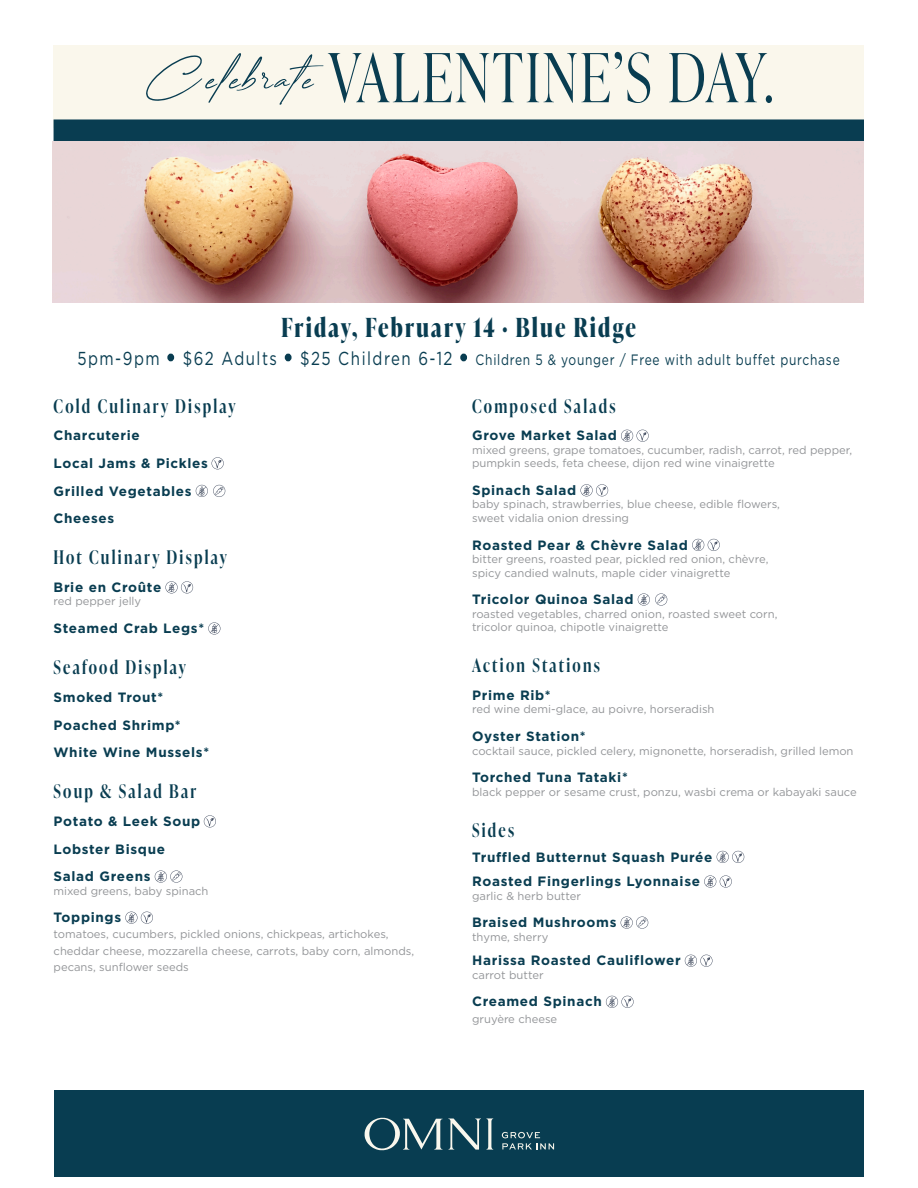
<style>
.page{position:relative;width:918px;height:1188px;background:#fff}
.page>*{position:absolute;margin:0;border:0;box-sizing:border-box;transform-origin:0 0}
.t1{font:300 67.5px "Ivy Presto Display";letter-spacing:.05em;color:#093d51;scale:.8 1}
.DATE{font:700 26.25px "Ivy Presto Display";letter-spacing:.1em;color:#093d51;scale:.8 1}
.SUBHEAD{font:600 18.75px "Ivy Presto Display";letter-spacing:.15em;color:#093d51;scale:.8 1}
.TIME{font:15px "Gotham";letter-spacing:.06em;color:#093d51;scale:.8 1}
.ITEMS{font:700 13.5px "Gotham";letter-spacing:.05em;color:#093d51}
.DESCRIPTION{font:11.25px/13.5px "Gotham";color:#939598}
.s1{font-size:18.75px}
.s2{font-family:"Ivy Presto Display";font-weight:600;font-size:30px}
</style>
<div class="page">
<div style="left:54px;top:1091px;width:810px;height:86px;background:#083d51"></div>
<svg style="left:502px;top:1132px;width:52px;height:17px"></svg>
<svg style="left:364px;top:1118px;width:129px;height:32px"></svg>
<div style="left:54px;top:46px;width:810px;height:82px;background:#faf7ec"></div>
<div style="left:54px;top:119px;width:810px;height:60px;background:#093d51"></div>
<img style="left:53px;top:142px;width:811px;height:160px">
<svg style="left:212px;top:457px;width:12px;height:12px"></svg>
<svg style="left:196px;top:485px;width:29px;height:12px"></svg>
<svg style="left:165px;top:581px;width:28px;height:12px"></svg>
<svg style="left:208px;top:622px;width:12px;height:13px"></svg>
<svg style="left:204px;top:815px;width:12px;height:12px"></svg>
<svg style="left:155px;top:870px;width:27px;height:13px"></svg>
<svg style="left:125px;top:912px;width:28px;height:12px"></svg>
<svg style="left:621px;top:430px;width:28px;height:12px"></svg>
<svg style="left:580px;top:484px;width:28px;height:12px"></svg>
<svg style="left:692px;top:539px;width:28px;height:12px"></svg>
<svg style="left:638px;top:593px;width:29px;height:13px"></svg>
<svg style="left:717px;top:851px;width:27px;height:12px"></svg>
<svg style="left:704px;top:875px;width:28px;height:13px"></svg>
<svg style="left:621px;top:917px;width:27px;height:12px"></svg>
<svg style="left:685px;top:955px;width:27px;height:12px"></svg>
<svg style="left:606px;top:996px;width:28px;height:12px"></svg>
<p class="t1" style="left:146px;top:29px;width:786px"><sup>Celebrate</sup> VALENTINE’S DAY.</p>
<p class="DATE" style="left:281px;top:308px;width:445px">Friday, February 14 · Blue Ridge</p>
<p class="TIME" style="left:77px;top:350px;width:955px"><span class="s1">5pm-9pm</span> <span class="s2">·</span> <span class="s1">$62 Adults</span> <span class="s2">·</span> <span class="s1">$25 Children 6-12</span> <span class="s2">·</span> Children 5 &amp; younger / Free with adult buffet purchase</p>
<p class="SUBHEAD" style="left:54px;top:392px;width:229px">Cold Culinary Display</p>
<p class="ITEMS" style="left:54px;top:427px;width:88px">Charcuterie</p>
<p class="ITEMS" style="left:54px;top:454px;width:156px">Local Jams &amp; Pickles</p>
<p class="ITEMS" style="left:54px;top:482px;width:140px">Grilled Vegetables</p>
<p class="ITEMS" style="left:54px;top:509px;width:62px">Cheeses</p>
<p class="SUBHEAD" style="left:54px;top:544px;width:218px">Hot Culinary Display</p>
<p class="ITEMS" style="left:54px;top:578px;width:109px">Brie en Croûte</p>
<p class="DESCRIPTION" style="left:54px;top:595px;width:89px">red pepper jelly</p>
<p class="ITEMS" style="left:54px;top:619px;width:152px">Steamed Crab Legs*</p>
<p class="SUBHEAD" style="left:54px;top:654px;width:167px">Seafood Display</p>
<p class="ITEMS" style="left:54px;top:688px;width:111px">Smoked Trout*</p>
<p class="ITEMS" style="left:54px;top:716px;width:129px">Poached Shrimp*</p>
<p class="ITEMS" style="left:54px;top:743px;width:157px">White Wine Mussels*</p>
<p class="SUBHEAD" style="left:54px;top:778px;width:180px">Soup &amp; Salad Bar</p>
<p class="ITEMS" style="left:54px;top:812px;width:148px">Potato &amp; Leek Soup</p>
<p class="ITEMS" style="left:54px;top:840px;width:113px">Lobster Bisque</p>
<p class="ITEMS" style="left:54px;top:867px;width:99px">Salad Greens</p>
<p class="DESCRIPTION" style="left:54px;top:884px;width:156px">mixed greens, baby spinach</p>
<p class="ITEMS" style="left:54px;top:909px;width:69px">Toppings</p>
<p class="DESCRIPTION" style="left:54px;top:928px;width:337px">tomatoes, cucumbers, pickled onions, chickpeas, artichokes,</p>
<p class="DESCRIPTION" style="left:54px;top:944px;width:362px">cheddar cheese, mozzarella cheese, carrots, baby corn, almonds,</p>
<p class="DESCRIPTION" style="left:54px;top:960px;width:137px">pecans, sunflower seeds</p>
<p class="SUBHEAD" style="left:472px;top:392px;width:181px">Composed Salads</p>
<p class="ITEMS" style="left:472px;top:427px;width:146px">Grove Market Salad</p>
<p class="DESCRIPTION" style="left:472px;top:443px;width:382px">mixed greens, grape tomatoes, cucumber, radish, carrot, red pepper, pumpkin seeds, feta cheese, dijon red wine vinaigrette</p>
<p class="ITEMS" style="left:472px;top:481px;width:106px">Spinach Salad</p>
<p class="DESCRIPTION" style="left:472px;top:497px;width:310px">baby spinach, strawberries, blue cheese, edible flowers, sweet vidalia onion dressing</p>
<p class="ITEMS" style="left:472px;top:536px;width:217px">Roasted Pear &amp; Chèvre Salad</p>
<p class="DESCRIPTION" style="left:472px;top:552px;width:298px">bitter greens, roasted pear, pickled red onion, chèvre, spicy candied walnuts, maple cider vinaigrette</p>
<p class="ITEMS" style="left:472px;top:590px;width:163px">Tricolor Quinoa Salad</p>
<p class="DESCRIPTION" style="left:472px;top:607px;width:307px">roasted vegetables, charred onion, roasted sweet corn, tricolor quinoa, chipotle vinaigrette</p>
<p class="SUBHEAD" style="left:472px;top:652px;width:161px">Action Stations</p>
<p class="ITEMS" style="left:472px;top:686px;width:80px">Prime Rib*</p>
<p class="DESCRIPTION" style="left:472px;top:703px;width:244px">red wine demi-glace, au poivre, horseradish</p>
<p class="ITEMS" style="left:472px;top:727px;width:115px">Oyster Station*</p>
<p class="DESCRIPTION" style="left:472px;top:744px;width:383px">cocktail sauce, pickled celery, mignonette, horseradish, grilled lemon</p>
<p class="ITEMS" style="left:472px;top:768px;width:157px">Torched Tuna Tataki*</p>
<p class="DESCRIPTION" style="left:472px;top:785px;width:386px">black pepper or sesame crust, ponzu, wasbi crema or kabayaki sauce</p>
<p class="SUBHEAD" style="left:472px;top:817px;width:54px">Sides</p>
<p class="ITEMS" style="left:472px;top:848px;width:242px">Truffled Butternut Squash Purée</p>
<p class="ITEMS" style="left:472px;top:872px;width:229px">Roasted Fingerlings Lyonnaise</p>
<p class="DESCRIPTION" style="left:472px;top:889px;width:110px">garlic &amp; herb butter</p>
<p class="ITEMS" style="left:472px;top:913px;width:146px">Braised Mushrooms</p>
<p class="DESCRIPTION" style="left:472px;top:930px;width:78px">thyme, sherry</p>
<p class="ITEMS" style="left:472px;top:952px;width:210px">Harissa Roasted Cauliflower</p>
<p class="DESCRIPTION" style="left:472px;top:968px;width:73px">carrot butter</p>
<p class="ITEMS" style="left:472px;top:993px;width:131px">Creamed Spinach</p>
<p class="DESCRIPTION" style="left:472px;top:1012px;width:87px">gruyère cheese</p>
</div>
